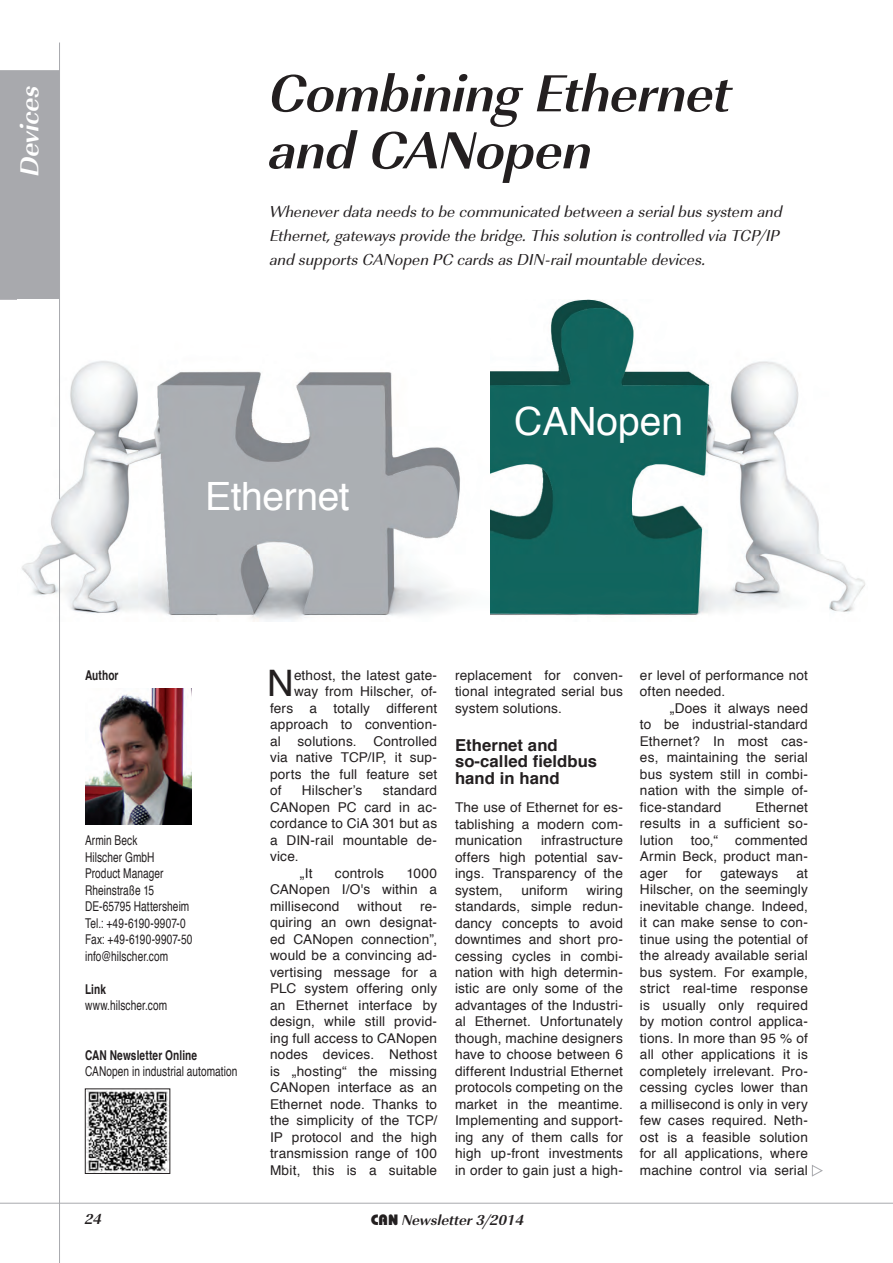
<style>
.page{position:relative;width:893px;height:1263px;background:#fff}
.page>*{position:absolute;margin:0;border:0;box-sizing:border-box;transform-origin:0 0}
.t1{font:54px/57px "URW Imperial T Bold Obli";letter-spacing:-.01em;color:#231f20}
.t2{font:39px "Helvetica";letter-spacing:-.01em;color:#fff}
.t3{font:36.45px "Helvetica";color:#231f20}
.t4{font:27px "URW Imperial T Bold Obli";color:#fff}
.t5{font:16.5px/24px "URW Imperial T Regu Obli";color:#231f20}
.t6{font:700 16.5px/16.5px "Helvetica";letter-spacing:.005em;color:#231f20}
.t7{font:15px "URW Imperial T Bold Obli";color:#231f20}
.t8{font:13.5px/16.5px "Helvetica";letter-spacing:.01em;color:#231f20;text-align:justify}
.t9{font:13.5px/16.5px "Helvetica";letter-spacing:.01em;color:#231f20;scale:.75 1}
.t10{font:700 13.5px "Helvetica";letter-spacing:.01em;color:#231f20;scale:.75 1}
.s1{font-family:"Bauhaus";font-weight:800}
</style>
<div class="page">
<img style="left:490px;top:300px;width:375px;height:315px">
<img style="left:87px;top:1091px;width:81px;height:81px">
<div style="left:85px;top:1089px;width:85px;height:85px;border:1px solid #231f20"></div>
<img style="left:85px;top:688px;width:106px;height:136px">
<svg style="left:812px;top:1165px;width:11px;height:11px"></svg>
<div style="left:0;top:70px;width:59px;height:230px;background:#a8a9ad"></div>
<hr style="left:0;top:1203px;width:893px;height:1px;background:#a8a9ad">
<img style="left:22px;top:361px;width:438px;height:260px">
<hr style="left:59px;top:43px;width:1px;height:456px;background:#a8a9ad">
<hr style="left:59px;top:559px;width:1px;height:704px;background:#a8a9ad">
<h3 class="t4" style="left:14px;top:176px;width:93px;rotate:-90deg">Devices</h3>
<h1 class="t1" style="left:270px;top:66px;width:464px">Combining Ethernet and CANopen</h1>
<p class="t5" style="left:270px;top:199px;width:514px">Whenever data needs to be communicated between a serial bus system and<br>Ethernet, gateways provide the bridge. This solution is controlled via TCP/IP and supports CANopen PC cards as DIN-rail mountable devices.</p>
<h2 class="t2" style="left:205px;top:466px;width:146px">Ethernet</h2>
<h2 class="t2" style="left:514px;top:391px;width:171px">CANopen</h2>
<p class="t10" style="left:85px;top:664px;width:46px">Author</p>
<p class="t9" style="left:85px;top:832px;width:145px">Armin Beck<br>Hilscher GmbH<br>Product Manager<br>Rheinstraße 15<br>DE-65795 Hattersheim<br>Tel.: +49-6190-9907-0<br>Fax: +49-6190-9907-50 info@hilscher.com</p>
<p class="t10" style="left:85px;top:978px;width:29px">Link</p>
<p class="t9" style="left:85px;top:997px;width:111px">www.hilscher.com</p>
<p class="t10" style="left:85px;top:1044px;width:151px">CAN Newsletter Online</p>
<p class="t9" style="left:85px;top:1063px;width:205px">CANopen in industrial automation</p>
<h3 class="t3" style="left:267px;top:656px;width:28px">N</h3>
<p class="t8" style="left:294px;top:667px;width:145px">ethost, the latest gate-</p>
<p class="t8" style="left:294px;top:684px;width:145px">way from Hilscher, of-</p>
<p class="t8" style="left:270px;top:700px;width:169px">fers a totally different</p>
<p class="t8" style="left:270px;top:717px;width:169px">approach to convention-</p>
<p class="t8" style="left:270px;top:733px;width:169px">al solutions. Controlled</p>
<p class="t8" style="left:270px;top:750px;width:169px">via native TCP/IP, it sup-</p>
<p class="t8" style="left:270px;top:766px;width:169px">ports the full feature set</p>
<p class="t8" style="left:270px;top:783px;width:13px">of</p>
<p class="t8" style="left:302px;top:783px;width:62px">Hilscher’s</p>
<p class="t8" style="left:383px;top:783px;width:56px">standard</p>
<p class="t8" style="left:270px;top:799px;width:169px">CANopen PC card in ac-</p>
<p class="t8" style="left:270px;top:816px;width:169px">cordance to CiA 301 but as</p>
<p class="t8" style="left:270px;top:832px;width:169px">a DIN-rail mountable de-</p>
<p class="t8" style="left:270px;top:849px;width:30px">vice.</p>
<p class="t8" style="left:300px;top:865px;width:14px">„It</p>
<p class="t8" style="left:335px;top:865px;width:51px">controls</p>
<p class="t8" style="left:270px;top:865px;width:169px;text-indent:136px">1000<br>CANopen I/O's within a millisecond</p>
<p class="t8" style="left:358px;top:898px;width:46px">without</p>
<p class="t8" style="left:270px;top:898px;width:169px;text-indent:150px">re&shy;quiring an own designat&shy;ed CANopen connection”, would be a convincing ad&shy;vertising message for a PLC system offering only an Ethernet interface by design, while still provid&shy;ing full access to CANopen nodes devices. Nethost is „hosting“ the missing CANopen interface as an Ethernet node. Thanks to the simplicity of the TCP/ IP protocol and the high transmission range of 100<br>Mbit, this is a suitable</p>
<p class="t8" style="left:455px;top:667px;width:169px">replacement for conven&shy;tional integrated serial bus system solutions.</p>
<p class="t6" style="left:455px;top:737px;width:144px">Ethernet and so-called fieldbus hand in hand</p>
<p class="t8" style="left:455px;top:799px;width:169px">The use of Ethernet for es&shy;tablishing a modern com&shy;munication</p>
<p class="t8" style="left:455px;top:832px;width:169px;text-indent:86px">infrastructure offers high potential sav&shy;ings. Transparency of the system,</p>
<p class="t8" style="left:521px;top:882px;width:48px">uniform</p>
<p class="t8" style="left:455px;top:882px;width:169px;text-indent:131px">wiring standards, simple redun&shy;dancy concepts to avoid downtimes and short pro&shy;cessing cycles in combi&shy;nation with high determin&shy;istic are only some of the advantages of the Industri&shy;al Ethernet. Unfortunately though, machine designers have to choose between 6 different Industrial Ethernet protocols competing on the market in the meantime.<br>Implementing and support&shy;ing any of them calls for high up-front investments in order to gain just a high-</p>
<p class="t7" style="left:85px;top:1210px;width:18px">24</p>
<p class="t7" style="left:371px;top:1211px;width:155px"><span class="s1">CAN</span> Newsletter 3/2014</p>
<p class="t8" style="left:640px;top:667px;width:169px">er level of performance not often needed.</p>
<p class="t8" style="left:640px;top:700px;width:169px;text-indent:30px">„Does it always need to be industrial-standard Ethernet? In most cas&shy;es, maintaining the serial bus system still in combi&shy;nation with the simple of&shy;fice-standard</p>
<p class="t8" style="left:640px;top:799px;width:169px;text-indent:116px">Ethernet results in a sufficient so&shy;lution</p>
<p class="t8" style="left:691px;top:832px;width:29px">too,“</p>
<p class="t8" style="left:640px;top:832px;width:169px;text-indent:95px">commented Armin Beck, product man&shy;ager</p>
<p class="t8" style="left:686px;top:865px;width:18px">for</p>
<p class="t8" style="left:720px;top:865px;width:59px">gateways</p>
<p class="t8" style="left:640px;top:865px;width:169px;text-indent:157px">at Hilscher, on the seemingly inevitable change. Indeed, it can make sense to con&shy;tinue using the potential of the already available serial bus system. For example, strict real-time response is usually only required by motion control applica&shy;tions. In more than 95 % of all other applications it is completely irrelevant. Pro&shy;cessing cycles lower than a millisecond is only in very few cases required. Neth&shy;ost is a feasible solution for all applications, where machine control via serial</p>
</div>
